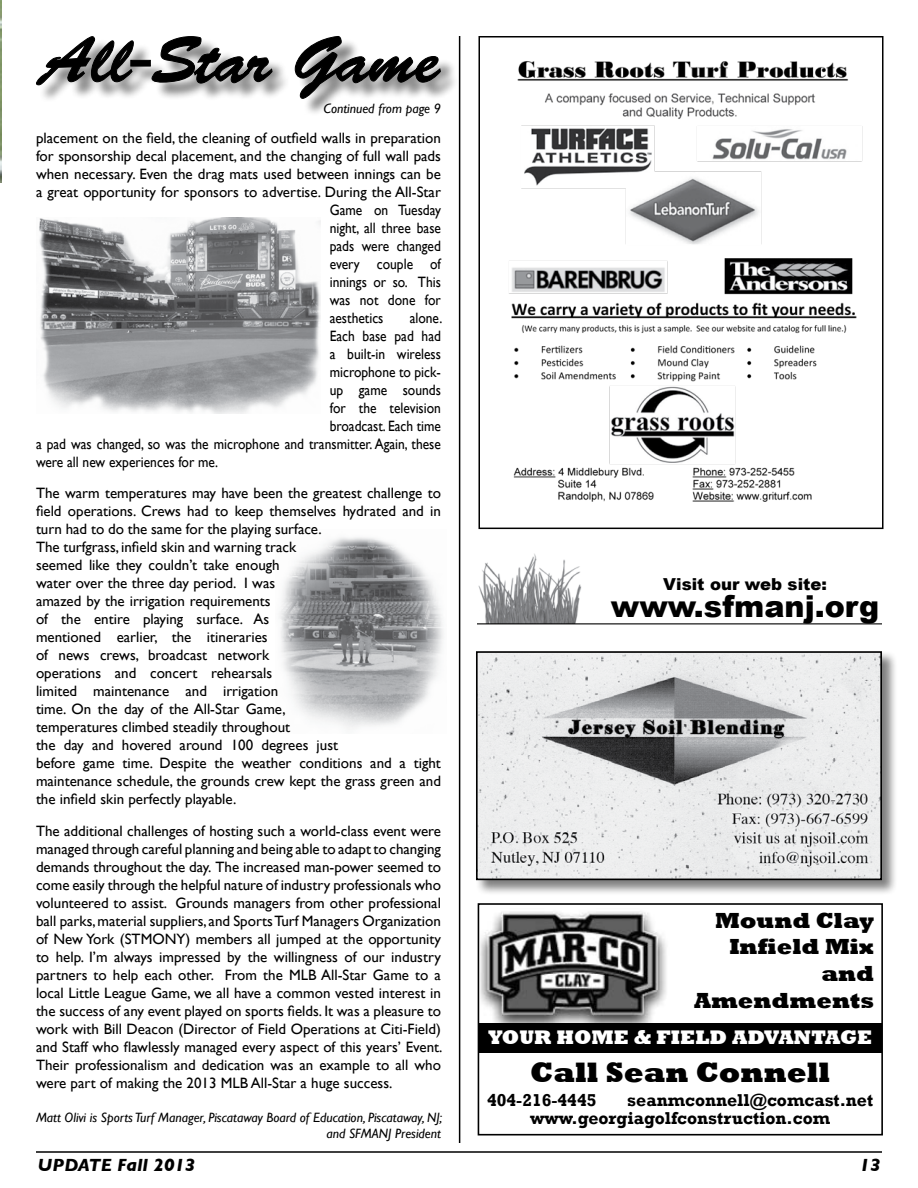
<style>
.page{position:relative;width:918px;height:1188px;background:#fff}
.page>*{position:absolute;margin:0;border:0;box-sizing:border-box;transform-origin:0 0}
.t1{font:900 30.15px "Arial";color:#000}
.t2{font:800 28.8px "Rockwell";color:#000}
.t3{font:800 22.5px/26.8px "Rockwell";color:#000;text-align:right}
.t4{font:800 20.25px "Rockwell";color:#fff}
.t5{font:italic 700 18px "Gill Sans";color:#000}
.t6{font:700 17.55px/18.5px "Rockwell";color:#000}
.t7{font:900 16.5px "Arial";color:#000}
.t8{font:15px/18px "Gill Sans";color:#000}
.t9{font:15px "Gill Sans";color:#000;scale:.9 1}
.t10{font:italic 13.5px/16.2px "Gill Sans";color:#000;text-align:right}
</style>
<div class="page">
<hr style="left:36px;top:1151px;width:846px;height:2px;background:#000">
<img style="left:0;top:0;width:1px;height:182px">
<div style="left:475px;top:650px;width:423px;height:246px;background:#000;opacity:.5"></div>
<img style="left:479px;top:654px;width:400px;height:223px">
<div style="left:476px;top:651px;width:406px;height:229px;border:2px solid #000"></div>
<hr style="left:459px;top:36px;width:1px;height:1107px;background:#000">
<img style="left:478px;top:553px;width:104px;height:70px">
<hr style="left:477px;top:623px;width:405px;height:1px;background:#000">
<div style="left:478px;top:36px;width:406px;height:493px;border:2px solid #000"></div>
<img style="left:509px;top:61px;width:354px;height:441px">
<img style="left:279px;top:537px;width:164px;height:191px">
<div style="left:38px;top:38px;width:420px;height:78px;background:#000;opacity:.5"></div>
<svg style="left:36px;top:36px;width:405px;height:80px"></svg>
<img style="left:39px;top:218px;width:282px;height:195px">
<div style="left:478px;top:903px;width:405px;height:232px;border:2px solid #000"></div>
<img style="left:480px;top:909px;width:186px;height:114px">
<div style="left:478px;top:1023px;width:404px;height:29px;background:#000"></div>
<p class="t10" style="left:324px;top:100px;width:119px">Continued from page 9</p>
<p class="t8" style="left:36px;top:129px;width:406px">placement on the field, the cleaning of outfield walls in preparation</p>
<p class="t8" style="left:36px;top:147px;width:406px">for sponsorship decal placement, and the changing of full wall pads</p>
<p class="t8" style="left:36px;top:165px;width:407px">when necessary. Even the drag mats used between innings can be</p>
<p class="t8" style="left:36px;top:183px;width:406px">a great opportunity for sponsors to advertise. During the All-Star</p>
<p class="t9" style="left:330px;top:201px;width:125px">Game on Tuesday</p>
<p class="t9" style="left:330px;top:219px;width:125px">night, all three base</p>
<p class="t9" style="left:330px;top:237px;width:125px">pads were changed</p>
<p class="t9" style="left:330px;top:255px;width:125px">every couple of</p>
<p class="t9" style="left:330px;top:273px;width:125px">innings or so. This</p>
<p class="t9" style="left:330px;top:291px;width:125px">was not done for</p>
<p class="t9" style="left:330px;top:309px;width:61px">aesthetics</p>
<p class="t9" style="left:410px;top:309px;width:38px">alone.</p>
<p class="t9" style="left:330px;top:327px;width:125px">Each base pad had</p>
<p class="t9" style="left:330px;top:345px;width:125px">a built-in wireless</p>
<p class="t9" style="left:330px;top:363px;width:125px">microphone to pick-</p>
<p class="t9" style="left:330px;top:381px;width:125px">up game sounds</p>
<p class="t9" style="left:330px;top:399px;width:125px">for the television</p>
<p class="t9" style="left:330px;top:417px;width:125px">broadcast. Each time</p>
<p class="t9" style="left:36px;top:435px;width:451px">a pad was changed, so was the microphone and transmitter. Again, these</p>
<p class="t9" style="left:36px;top:453px;width:204px">were all new experiences for me.</p>
<p class="t8" style="left:36px;top:484px;width:406px">The warm temperatures may have been the greatest challenge to field operations. Crews had to keep themselves hydrated and in turn had to do the same for the playing surface.<br>The turfgrass, infield skin and warning track<br>seemed like they couldn’t take enough<br>water over the three day period. I was<br>amazed by the irrigation requirements<br>of the entire playing surface. As<br>mentioned earlier, the itineraries<br>of news crews, broadcast network<br>operations and concert rehearsals<br>limited maintenance and irrigation<br>time. On the day of the All-Star Game,<br>temperatures climbed steadily throughout<br>the day and hovered around 100 degrees just<br>before game time. Despite the weather conditions and a tight maintenance schedule, the grounds crew kept the grass green and the infield skin perfectly playable.</p>
<p class="t8" style="left:36px;top:822px;width:408px;text-align:justify">The additional challenges of hosting such a world-class event were managed through careful planning and being able to adapt to changing demands throughout the day. The increased man-power seemed to come easily through the helpful nature of industry professionals who volunteered to assist. Grounds managers from other professional ball parks, material suppliers, and Sports Turf Managers Organization of New York (STMONY) members all jumped at the opportunity to help. I’m always impressed by the willingness of our industry partners to help each other. From the MLB All-Star Game to a local Little League Game, we all have a common vested interest in the success of any event played on sports fields. It was a pleasure to work with Bill Deacon (Director of Field Operations at Citi-Field) and Staff who flawlessly managed every aspect of this years’ Event.<br>Their professionalism and dedication was an example to all who were part of making the 2013 MLB All-Star a huge success.</p>
<p class="t10" style="left:36px;top:1109px;width:408px">Matt Olivi is Sports Turf Manager, Piscataway Board of Education, Piscataway, NJ; and SFMANJ President</p>
<p class="t7" style="left:663px;top:572px;width:165px">Visit our web site:</p>
<h1 class="t1" style="left:611px;top:584px;width:270px">www.sfmanj.org</h1>
<h3 class="t3" style="left:694px;top:907px;width:182px">Mound Clay<br>Infield Mix and<br>Amendments</h3>
<h3 class="t4" style="left:488px;top:1026px;width:386px">YOUR HOME &amp; FIELD ADVANTAGE</h3>
<h2 class="t2" style="left:530px;top:1055px;width:302px">Call Sean Connell</h2>
<p class="t6" style="left:487px;top:1091px;width:111px">404-216-4445</p>
<p class="t6" style="left:530px;top:1091px;width:344px;text-indent:97px">seanmconnell@comcast.net www.georgiagolfconstruction.com</p>
<p class="t5" style="left:38px;top:1155px;width:159px">UPDATE Fall 2013</p>
<p class="t5" style="left:860px;top:1155px;width:22px">13</p>
</div>
